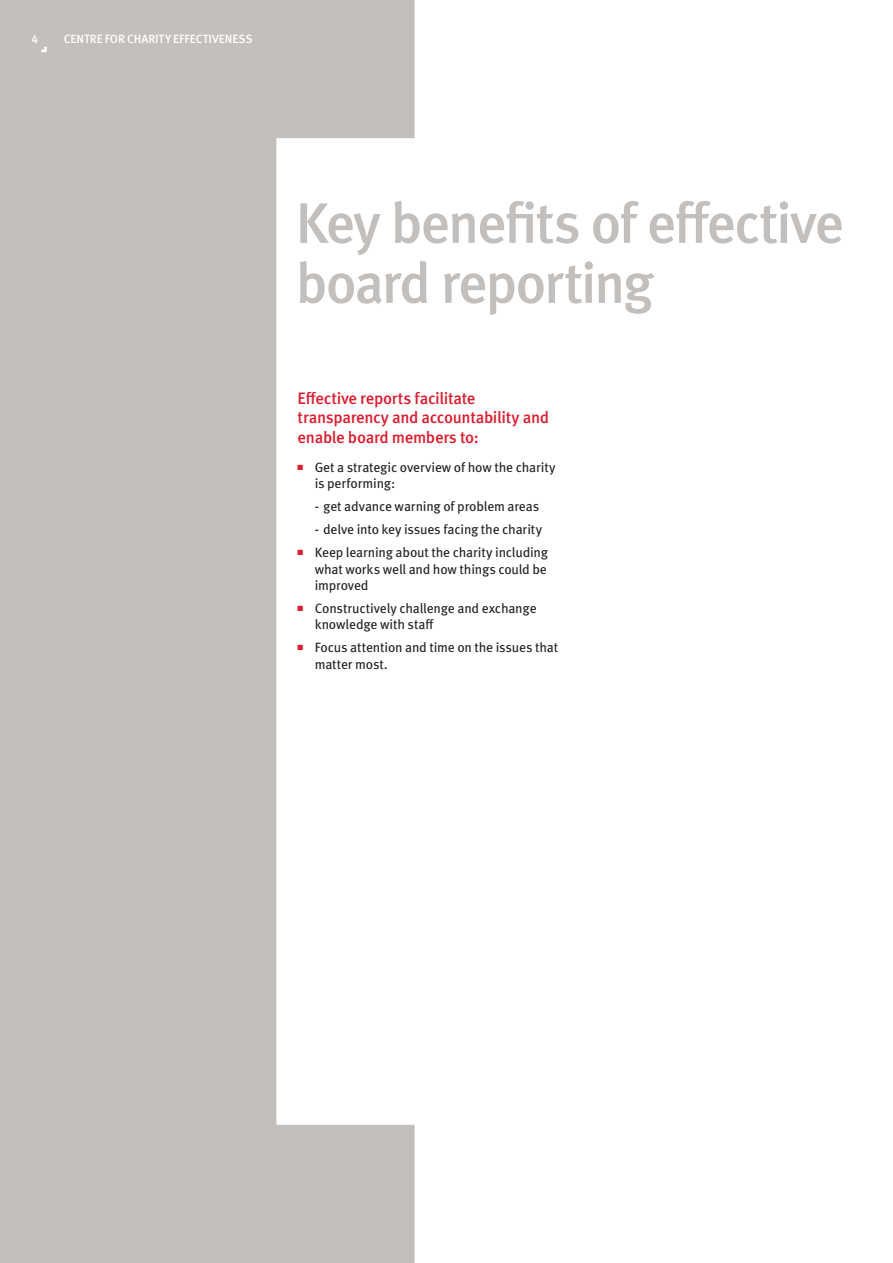
<style>
.page{position:relative;width:893px;height:1263px;background:#fff}
.page>*{position:absolute;margin:0;border:0;box-sizing:border-box;transform-origin:0 0}
._1__Heading__MetaOT{font:500 57px/60px "Meta Pro";letter-spacing:-.04em;color:#c2bfbd}
._3__Lead-in__MetaOT{font:500 16.5px/19.5px "Meta Pro";letter-spacing:-.02em;color:#db1e30}
._6__Body_Copy__MetaO{font:13.5px/16.5px "Meta Pro";letter-spacing:-.015em;color:#231f20}
._12b__Page_Header__M{font:500 12px "Meta Pro";letter-spacing:-.01em;color:#fff}
._13__Folio_-_LHP__Me{font:500 12px "Meta Pro";color:#fff}
</style>
<div class="page">
<svg style="left:0;top:0;width:415px;height:1263px;fill:#c2bfbd"></svg>
<svg style="left:41px;top:47px;width:6px;height:5px"></svg>
<p class="_13__Folio_-_LHP__Me" style="left:31px;top:29px;width:8px">4</p>
<p class="_12b__Page_Header__M" style="left:64px;top:29px;width:190px">CENTRE FOR CHARITY EFFECTIVENESS</p>
<p class="_1__Heading__MetaOT" style="left:296px;top:189px;width:550px">Key benefits of effective board reporting</p>
<p class="_3__Lead-in__MetaOT" style="left:298px;top:387px;width:253px">Effective reports facilitate transparency and accountability and enable board members to:</p>
<p class="_6__Body_Copy__MetaO" style="left:315px;top:458px;width:242px;text-indent:-17px"><sup>■</sup> Get a strategic overview of how the charity is performing:</p>
<p class="_6__Body_Copy__MetaO" style="left:315px;top:497px;width:226px">- get advance warning of problem areas</p>
<p class="_6__Body_Copy__MetaO" style="left:315px;top:520px;width:229px">- delve into key issues facing the charity</p>
<p class="_6__Body_Copy__MetaO" style="left:315px;top:543px;width:235px;text-align:justify;text-indent:-17px"><sup>■</sup> Keep learning about the charity including what works well and how things could be improved</p>
<p class="_6__Body_Copy__MetaO" style="left:315px;top:599px;width:223px;text-indent:-17px"><sup>■</sup> Constructively challenge and exchange knowledge with staff</p>
<p class="_6__Body_Copy__MetaO" style="left:315px;top:638px;width:245px;text-indent:-17px"><sup>■</sup> Focus attention and time on the issues that matter most.</p>
</div>
